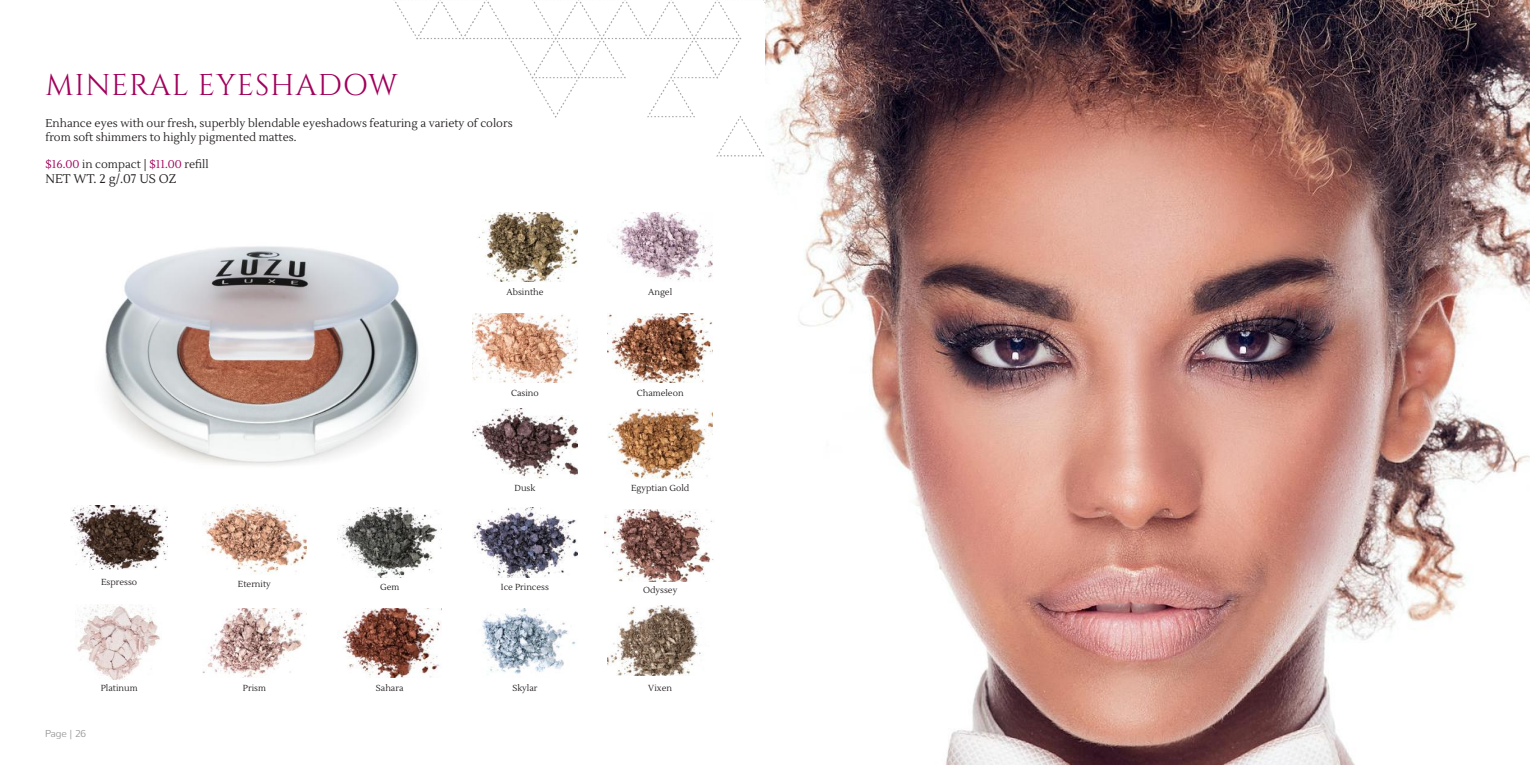
<style>
.page{position:relative;width:1530px;height:765px;background:#fff}
.page>*{position:absolute;margin:0;border:0;box-sizing:border-box;transform-origin:0 0}
.t1{font:30px "Cinzel";letter-spacing:.03em;color:#a2005b}
.t2{font:12.5px "Lustria";color:#241f1f}
.t3{font:11.25px/13.8px "Lustria";color:#241f1f}
.t4{font:300 10px "Nunito";color:#969698}
.t5{font:8.75px "Lustria";color:#241f1f}
.s1{color:#a2005b}
</style>
<div class="page">
<img style="left:765px;top:0;width:765px;height:765px">
<img style="left:394px;top:0;width:371px;height:157px">
<img style="left:105px;top:246px;width:314px;height:220px">
<img style="left:71px;top:506px;width:96px;height:64px">
<img style="left:77px;top:605px;width:83px;height:74px">
<img style="left:202px;top:505px;width:105px;height:68px">
<img style="left:202px;top:608px;width:105px;height:70px">
<img style="left:337px;top:608px;width:105px;height:70px">
<img style="left:337px;top:507px;width:105px;height:70px">
<img style="left:478px;top:212px;width:99px;height:70px">
<img style="left:482px;top:608px;width:94px;height:66px">
<img style="left:473px;top:313px;width:104px;height:70px">
<img style="left:473px;top:409px;width:104px;height:69px">
<img style="left:473px;top:507px;width:104px;height:70px">
<img style="left:613px;top:212px;width:99px;height:69px">
<img style="left:608px;top:313px;width:104px;height:70px">
<img style="left:608px;top:606px;width:93px;height:69px">
<img style="left:608px;top:409px;width:104px;height:69px">
<img style="left:604px;top:509px;width:110px;height:72px">
<h1 class="t1" style="left:46px;top:68px;width:354px">MINERAL EYESHADOW</h1>
<p class="t3" style="left:46px;top:117px;width:469px">Enhance eyes with our fresh, superbly blendable eyeshadows featuring a variety of colors from soft shimmers to highly pigmented mattes.</p>
<p class="t3" style="left:46px;top:158px;width:165px"><span class="s1">$16.00</span> in compact | <span class="s1">$11.00</span> refill</p>
<p class="t2" style="left:46px;top:172px;width:132px">NET WT. 2 g/.07 US OZ</p>
<p class="t5" style="left:506px;top:287px;width:39px">Absinthe</p>
<p class="t5" style="left:511px;top:387px;width:29px">Casino</p>
<p class="t5" style="left:101px;top:577px;width:38px">Espresso</p>
<p class="t5" style="left:101px;top:682px;width:38px">Platinum</p>
<p class="t4" style="left:45px;top:725px;width:43px">Page | 26</p>
<p class="t5" style="left:515px;top:483px;width:22px">Dusk</p>
<p class="t5" style="left:238px;top:579px;width:34px">Eternity</p>
<p class="t5" style="left:380px;top:582px;width:21px">Gem</p>
<p class="t5" style="left:501px;top:582px;width:50px">Ice Princess</p>
<p class="t5" style="left:243px;top:682px;width:25px">Prism</p>
<p class="t5" style="left:376px;top:682px;width:29px">Sahara</p>
<p class="t5" style="left:512px;top:682px;width:27px">Skylar</p>
<p class="t5" style="left:648px;top:287px;width:26px">Angel</p>
<p class="t5" style="left:637px;top:387px;width:48px">Chameleon</p>
<p class="t5" style="left:631px;top:483px;width:60px">Egyptian Gold</p>
<p class="t5" style="left:643px;top:584px;width:36px">Odyssey</p>
<p class="t5" style="left:648px;top:682px;width:25px">Vixen</p>
</div>
